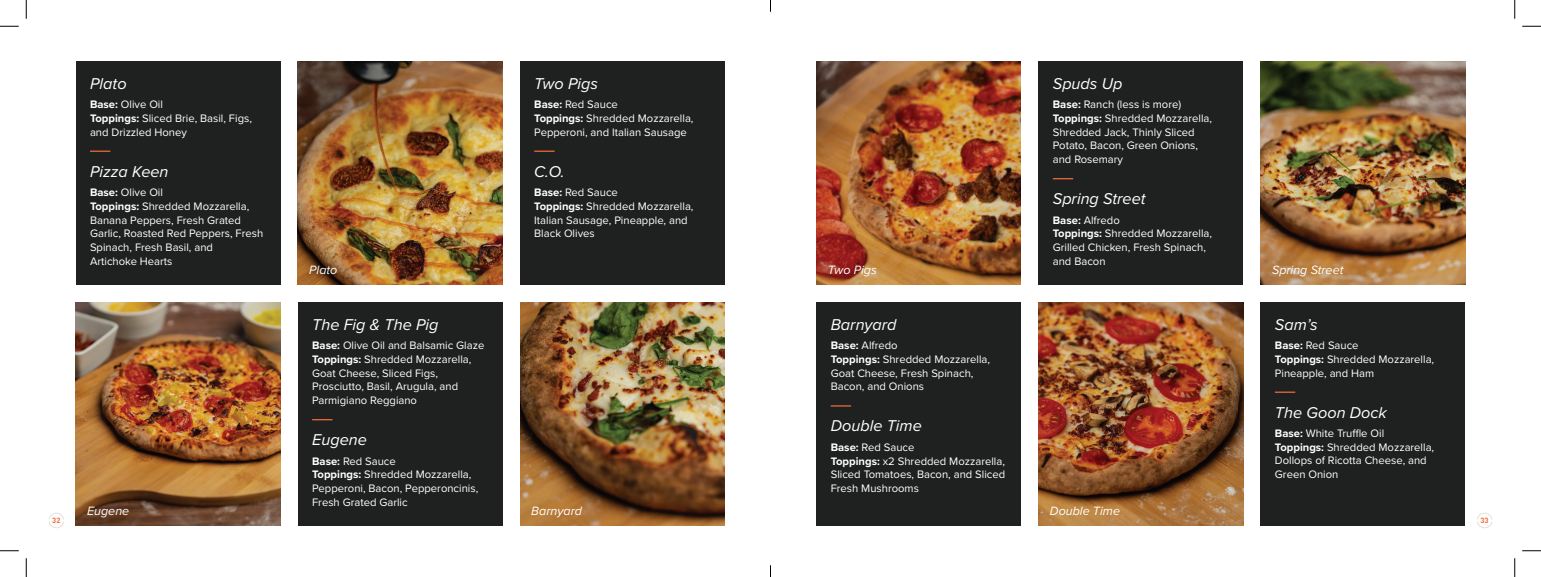
<style>
.page{position:relative;width:1541px;height:577px;background:#fff}
.page>*{position:absolute;margin:0;border:0;box-sizing:border-box;transform-origin:0 0}
.t1{font:italic 16.25px "Proxima Nova";color:#fff}
.t2{font:italic 12.5px "Proxima Nova";color:#fff}
.t3{font:11.25px/13.8px "Proxima Nova";color:#fff}
.t4{font:700 7.5px "DINOT";color:#f26b3a}
.s1{font-weight:700}
</style>
<div class="page">
<svg style="left:1477px;top:513px;width:15px;height:15px"></svg>
<svg style="left:49px;top:513px;width:15px;height:15px"></svg>
<img style="left:76px;top:303px;width:204px;height:223px">
<img style="left:520px;top:303px;width:204px;height:223px">
<img style="left:298px;top:62px;width:204px;height:223px">
<div style="left:76px;top:62px;width:204px;height:223px;background:#1e2120"></div>
<svg style="left:90px;top:151px;width:20px;height:1px"></svg>
<div style="left:520px;top:62px;width:204px;height:223px;background:#1e2120"></div>
<svg style="left:534px;top:151px;width:20px;height:1px"></svg>
<div style="left:298px;top:303px;width:204px;height:223px;background:#1e2120"></div>
<svg style="left:312px;top:419px;width:20px;height:1px"></svg>
<img style="left:816px;top:62px;width:205px;height:223px">
<img style="left:1038px;top:303px;width:205px;height:223px">
<img style="left:1261px;top:62px;width:204px;height:223px">
<div style="left:816px;top:303px;width:205px;height:223px;background:#1e2120"></div>
<hr style="left:831px;top:405px;width:20px;height:2px;background:#f26b3a">
<div style="left:1038px;top:62px;width:205px;height:223px;background:#1e2120"></div>
<svg style="left:1053px;top:178px;width:20px;height:1px"></svg>
<div style="left:1261px;top:303px;width:204px;height:223px;background:#1e2120"></div>
<svg style="left:1275px;top:392px;width:20px;height:1px"></svg>
<svg style="left:0;top:25px;width:19px;height:2px"></svg>
<svg style="left:1522px;top:25px;width:19px;height:2px"></svg>
<svg style="left:0;top:550px;width:19px;height:1px"></svg>
<svg style="left:1522px;top:550px;width:19px;height:1px"></svg>
<svg style="left:25px;top:0;width:2px;height:19px"></svg>
<svg style="left:25px;top:558px;width:2px;height:19px"></svg>
<svg style="left:1514px;top:0;width:1px;height:19px"></svg>
<svg style="left:1514px;top:558px;width:1px;height:19px"></svg>
<h1 class="t1" style="left:90px;top:71px;width:38px">Plato</h1>
<p class="t3" style="left:90px;top:97px;width:163px"><span class="s1">Base:</span> Olive Oil<br><span class="s1">Toppings:</span> Sliced Brie, Basil, Figs, and Drizzled Honey</p>
<h1 class="t1" style="left:90px;top:159px;width:80px">Pizza Keen</h1>
<p class="t3" style="left:90px;top:185px;width:175px"><span class="s1">Base:</span> Olive Oil<br><span class="s1">Toppings:</span> Shredded Mozzarella,<br>Banana Peppers, Fresh Grated<br>Garlic, Roasted Red Peppers, Fresh<br>Spinach, Fresh Basil, and<br>Artichoke Hearts</p>
<p class="t2" style="left:309px;top:260px;width:30px">Plato</p>
<h1 class="t1" style="left:534px;top:71px;width:65px">Two Pigs</h1>
<p class="t3" style="left:534px;top:97px;width:161px"><span class="s1">Base:</span> Red Sauce<br><span class="s1">Toppings:</span> Shredded Mozzarella,<br>Pepperoni, and Italian Sausage</p>
<h1 class="t1" style="left:534px;top:159px;width:32px">C.O.</h1>
<p class="t3" style="left:534px;top:185px;width:161px"><span class="s1">Base:</span> Red Sauce<br><span class="s1">Toppings:</span> Shredded Mozzarella,<br>Italian Sausage, Pineapple, and<br>Black Olives</p>
<h1 class="t1" style="left:1053px;top:71px;width:71px">Spuds Up</h1>
<p class="t3" style="left:1053px;top:97px;width:161px"><span class="s1">Base:</span> Ranch (less is more)<br><span class="s1">Toppings:</span> Shredded Mozzarella,<br>Shredded Jack, Thinly Sliced<br>Potato, Bacon, Green Onions, and Rosemary</p>
<h1 class="t1" style="left:1053px;top:187px;width:94px">Spring Street</h1>
<p class="t3" style="left:1053px;top:212px;width:161px"><span class="s1">Base:</span> Alfredo<br><span class="s1">Toppings:</span> Shredded Mozzarella,<br>Grilled Chicken, Fresh Spinach, and Bacon</p>
<p class="t2" style="left:828px;top:260px;width:51px">Two Pigs</p>
<p class="t2" style="left:1272px;top:260px;width:73px">Spring Street</p>
<h1 class="t1" style="left:312px;top:312px;width:128px">The Fig &amp; The Pig</h1>
<p class="t3" style="left:312px;top:338px;width:174px"><span class="s1">Base:</span> Olive Oil and Balsamic Glaze<br><span class="s1">Toppings:</span> Shredded Mozzarella,<br>Goat Cheese, Sliced Figs,<br>Prosciutto, Basil, Arugula, and<br>Parmigiano Reggiano</p>
<h1 class="t1" style="left:312px;top:428px;width:56px">Eugene</h1>
<p class="t3" style="left:312px;top:453px;width:168px"><span class="s1">Base:</span> Red Sauce<br><span class="s1">Toppings:</span> Shredded Mozzarella,<br>Pepperoni, Bacon, Pepperoncinis,<br>Fresh Grated Garlic</p>
<h1 class="t1" style="left:1275px;top:312px;width:44px">Sam’s</h1>
<p class="t3" style="left:1275px;top:338px;width:161px"><span class="s1">Base:</span> Red Sauce<br><span class="s1">Toppings:</span> Shredded Mozzarella,<br>Pineapple, and Ham</p>
<h1 class="t1" style="left:1275px;top:400px;width:113px">The Goon Dock</h1>
<p class="t3" style="left:1275px;top:426px;width:161px"><span class="s1">Base:</span> White Truffle Oil<br><span class="s1">Toppings:</span> Shredded Mozzarella,<br>Dollops of Ricotta Cheese, and<br>Green Onion</p>
<h1 class="t1" style="left:831px;top:312px;width:67px">Barnyard</h1>
<p class="t3" style="left:831px;top:338px;width:161px"><span class="s1">Base:</span> Alfredo<br><span class="s1">Toppings:</span> Shredded Mozzarella,<br>Goat Cheese, Fresh Spinach,<br>Bacon, and Onions</p>
<h1 class="t1" style="left:831px;top:414px;width:93px">Double Time</h1>
<p class="t3" style="left:831px;top:440px;width:176px"><span class="s1">Base:</span> Red Sauce<br><span class="s1">Toppings:</span> x2 Shredded Mozzarella,<br>Sliced Tomatoes, Bacon, and Sliced<br>Fresh Mushrooms</p>
<p class="t2" style="left:87px;top:501px;width:44px">Eugene</p>
<p class="t2" style="left:531px;top:501px;width:52px">Barnyard</p>
<p class="t2" style="left:1050px;top:501px;width:72px">Double Time</p>
<p class="t4" style="left:52px;top:514px;width:10px">32</p>
<p class="t4" style="left:1480px;top:514px;width:10px">33</p>
</div>
